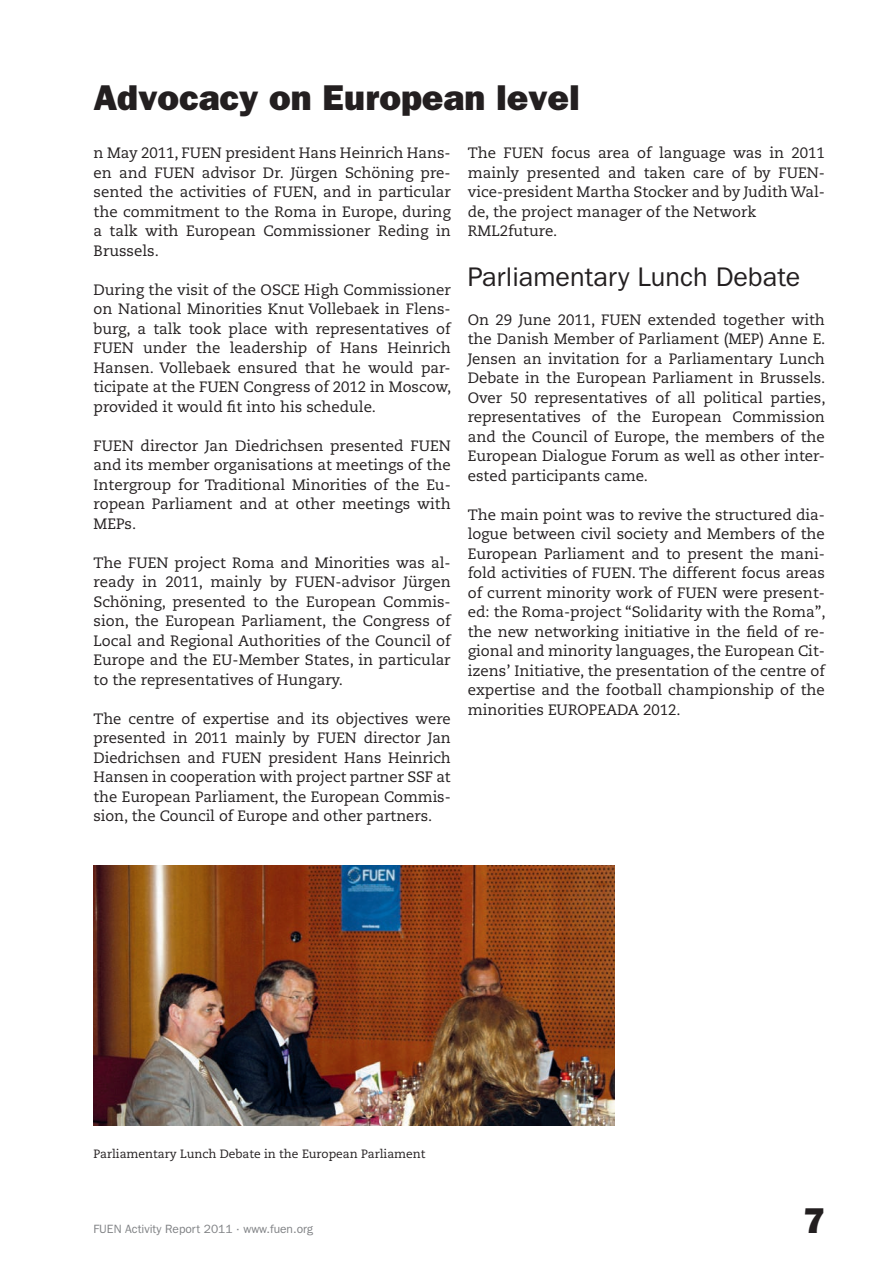
<style>
.page{position:relative;width:893px;height:1263px;background:#fff}
.page>*{position:absolute;margin:0;border:0;box-sizing:border-box;transform-origin:0 0}
.t1{font:36px "ITC Franklin Gothic Std Hvy";color:#231f20}
.t2{font:27px "ITC Franklin Gothic Std";color:#231f20}
.t3{font:15px/19.5px "Caecilia LT Std";color:#231f20;text-align:justify}
.t4{font:12px "Caecilia LT Std";color:#231f20}
.t5{font:12px "ITC Franklin Gothic Std";color:#808285}
</style>
<div class="page">
<img style="left:94px;top:865px;width:520px;height:260px">
<h1 class="t1" style="left:94px;top:76px;width:488px">Advocacy on European level</h1>
<p class="t3" style="left:94px;top:144px;width:359px">n May 2011, FUEN president Hans Heinrich Hans&shy;en and FUEN advisor Dr. Jürgen Schöning pre&shy;sented the activities of FUEN, and in particular the commitment to the Roma in Europe, during a talk with European Commissioner Reding in Brussels.</p>
<p class="t3" style="left:94px;top:280px;width:359px">During the visit of the OSCE High Commissioner on National Minorities Knut Vollebaek in Flens&shy;burg, a talk took place with representatives of FUEN under the leadership of Hans Heinrich Hansen. Vollebaek ensured that he would par&shy;ticipate at the FUEN Congress of 2012 in Moscow, provided it would fit into his schedule.</p>
<p class="t3" style="left:94px;top:436px;width:359px">FUEN director Jan Diedrichsen presented FUEN and its member organisations at meetings of the Intergroup for Traditional Minorities of the Eu&shy;ropean Parliament and at other meetings with MEPs.</p>
<p class="t3" style="left:94px;top:553px;width:359px">The FUEN project Roma and Minorities was al&shy;ready in 2011, mainly by FUEN-advisor Jürgen Schöning, presented to the European Commis&shy;sion, the European Parliament, the Congress of Local and Regional Authorities of the Council of Europe and the EU-Member States, in particular to the representatives of Hungary.</p>
<p class="t3" style="left:94px;top:709px;width:359px">The centre of expertise and its objectives were presented in 2011 mainly by FUEN director Jan Diedrichsen and FUEN president Hans Heinrich Hansen in cooperation with project partner SSF at the European Parliament, the European Commis&shy;sion, the Council of Europe and other partners.</p>
<p class="t3" style="left:468px;top:144px;width:359px;text-align:left">The FUEN focus area of language was in 2011 mainly presented and taken care of by FUEN&shy;vice-president Martha Stocker and by Judith Wal&shy;de, the project manager of the Network RML2future.</p>
<h2 class="t2" style="left:468px;top:261px;width:334px">Parliamentary Lunch Debate</h2>
<p class="t3" style="left:468px;top:310px;width:359px">On 29 June 2011, FUEN extended together with the Danish Member of Parliament (MEP) Anne E.<br>Jensen an invitation for a Parliamentary Lunch Debate in the European Parliament in Brussels.<br>Over 50 representatives of all political parties, representatives of the European Commission and the Council of Europe, the members of the European Dialogue Forum as well as other inter&shy;ested participants came.</p>
<p class="t3" style="left:468px;top:505px;width:359px">The main point was to revive the structured dia&shy;logue between civil society and Members of the European Parliament and to present the mani&shy;fold activities of FUEN. The different focus areas of current minority work of FUEN were present&shy;ed: the Roma-project “Solidarity with the Roma”, the new networking initiative in the field of re&shy;gional and minority languages, the European Cit&shy;izens’ Initiative, the presentation of the centre of expertise and the football championship of the minorities EUROPEADA 2012.</p>
<p class="t4" style="left:94px;top:1147px;width:334px">Parliamentary Lunch Debate in the European Parliament</p>
<p class="t5" style="left:94px;top:1222px;width:221px">FUEN Activity Report 2011 · www.fuen.org</p>
<h1 class="t1" style="left:803px;top:1200px;width:23px">7</h1>
</div>
